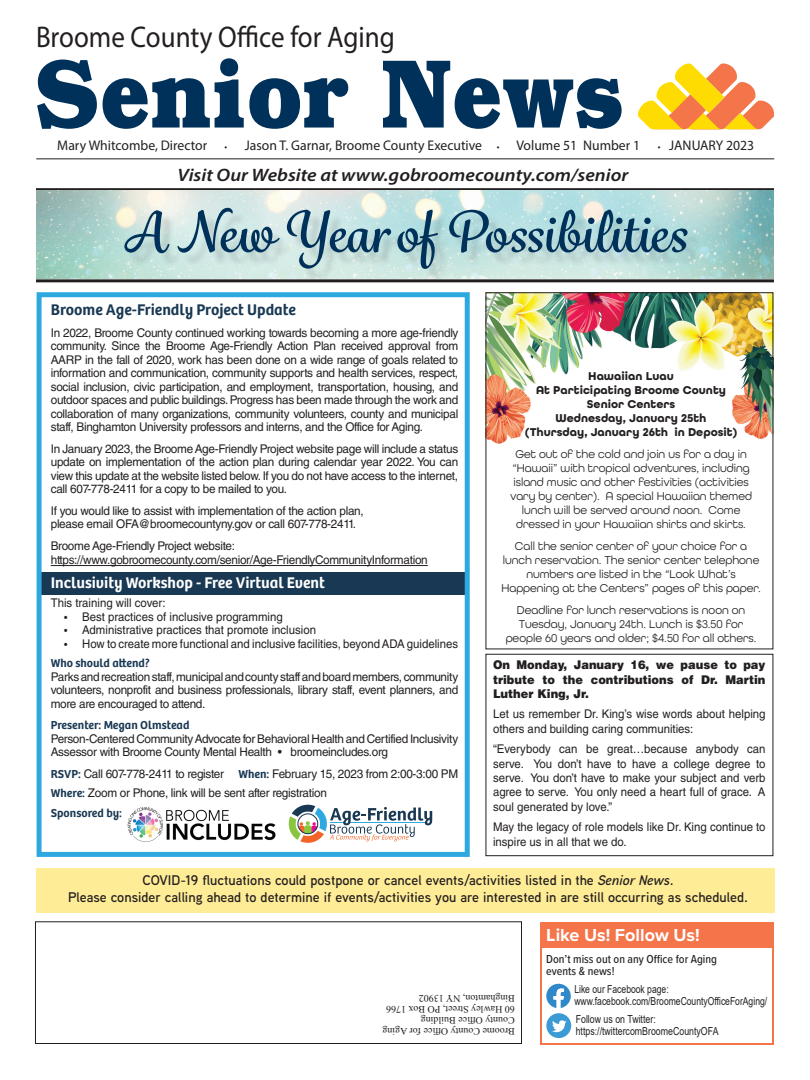
<style>
.page{position:relative;width:810px;height:1080px;background:#fff}
.page>*{position:absolute;margin:0;border:0;box-sizing:border-box;transform-origin:0 0}
.body{font:700 55px "Grafolita Script";color:#00315a}
.t1{font:30px "Myriad Pro";color:#231f20;scale:.9 1}
.t2{font:italic 600 18px "Myriad Pro";color:#231f20;scale:1.1 1}
.No_Spacing{font:700 18px "Proxima Nova";color:#fff}
.body-2{font:600 16px "Bree";color:#fff}
.body-3{font:600 16px "Bree";color:#193853}
.body-4{font:600 14px "Aaux Next";color:#231f20}
.t3{font:14px "Myriad Pro";color:#231f20}
.t4{font:14px "Times New Roman";color:#231f20}
.t5{font:13px "Times New Roman";color:#231f20}
.body-5{font:12px/13.5px "Helvetica LT Std";letter-spacing:-.025em;color:#231f20;text-align:justify}
.body-6{font:12px/14px "All Round Gothic";color:#231f20;text-align:center;scale:.95 1}
.body-7{font:12px/14.4px "Helvetica LT Std";color:#231f20;scale:.95 1}
.body-8{font:12px/14.4px "Helvetica LT Std";letter-spacing:-.025em;color:#231f20;text-align:justify;scale:.95 1}
.body-9{font:700 12px "All Round Gothic";color:#231f20}
.body-10{font:900 12px/14.4px "Helvetica LT Std";color:#231f20;text-align:justify;scale:.95 1}
.body-11{font:600 12px "Bree";color:#193853}
.No_Spacing-2{font:500 12px "Proxima Nova Cond";color:#231f20}
.No_Spacing-3{font:11px "Arial";color:#231f20;scale:.78 1}
.No_Spacing-4{font:11px "Arial";color:#231f20;scale:.8 1}
.t6{font:10px "Times New Roman";color:#231f20}
.s1{font-size:10px}
.s2{font-family:"Bree";font-weight:600;color:#193853}
.s3{font-style:italic}
</style>
<div class="page">
<hr style="left:36px;top:158px;width:738px;height:1px;background:#231f20">
<hr style="left:36px;top:188px;width:738px;height:3px;background:#231f20">
<hr style="left:36px;top:279px;width:738px;height:3px;background:#231f20">
<div style="left:36px;top:868px;width:738px;height:45px;background:#ffec96"></div>
<svg style="left:37px;top:58px;width:585px;height:71px"></svg>
<div style="left:42px;top:572px;width:427px;height:22px;background:#193853"></div>
<svg style="left:638px;top:64px;width:136px;height:65px"></svg>
<div style="left:35px;top:921px;width:487px;height:123px;border:1px solid #231f20"></div>
<svg style="left:546px;top:984px;width:25px;height:24px"></svg>
<div style="left:546px;top:1013px;width:25px;height:25px;background:#3c9bd5;border-radius:50%"></div>
<svg style="left:552px;top:1020px;width:15px;height:12px"></svg>
<div style="left:541px;top:922px;width:233px;height:26px;background:#f37549"></div>
<div style="left:540px;top:922px;width:234px;height:123px;border:2px solid #f37549"></div>
<img style="left:36px;top:191px;width:738px;height:88px">
<div style="left:128px;top:212px;width:574px;height:71px;background:#231f20;opacity:.15"></div>
<hr style="left:51px;top:565px;width:377px;height:1px;background:#231f20">
<img style="left:487px;top:294px;width:284px;height:150px">
<div style="left:485px;top:292px;width:288px;height:357px;border:1px solid #231f20"></div>
<div style="left:485px;top:654px;width:288px;height:202px;border:1px solid #231f20"></div>
<div style="left:37px;top:292px;width:433px;height:565px;border:5px solid #2ea9e0"></div>
<svg style="left:288px;top:804px;width:144px;height:39px"></svg>
<div style="left:297px;top:813px;width:21px;height:21px;border:1px solid #193853;border-radius:50%"></div>
<img style="left:127px;top:807px;width:149px;height:35px">
<p class="t5" style="left:36px;top:23px;width:71px">January 2023</p>
<p class="t4" style="left:365px;top:20px;width:73px">Senior News</p>
<p class="t1" style="left:36px;top:19px;width:400px">Broome County Office for Aging</p>
<p class="t3" style="left:57px;top:137px;width:698px">Mary Whitcombe, Director <span class="s1">•</span> Jason T. Garnar, Broome County Executive <span class="s1">•</span> Volume 51 Number 1 <span class="s1">•</span> JANUARY 2023</p>
<p class="t2" style="left:178px;top:164px;width:411px">Visit Our Website at www.gobroomecounty.com/senior</p>
<p class="body" style="left:123px;top:195px;width:565px">A New Year of Possibilities</p>
<p class="body-3" style="left:51px;top:301px;width:247px">Broome Age-Friendly Project Update</p>
<p class="body-5" style="left:51px;top:326px;width:409px">In 2022, Broome County continued working towards becoming a more age-friendly community. Since the Broome Age-Friendly Action Plan received approval from AARP in the fall of 2020, work has been done on a wide range of goals related to information and communication, community supports and health services, respect, social inclusion, civic participation, and employment, transportation, housing, and outdoor spaces and public buildings. Progress has been made through the work and collaboration of many organizations, community volunteers, county and municipal staff, Binghamton University professors and interns, and the Office for Aging.</p>
<p class="body-5" style="left:51px;top:442px;width:409px">In January 2023, the Broome Age-Friendly Project website page will include a status update on implementation of the action plan during calendar year 2022. You can view this update at the website listed below. If you do not have access to the internet, call 607-778-2411 for a copy to be mailed to you.</p>
<p class="body-5" style="left:51px;top:504px;width:315px">If you would like to assist with implementation of the action plan,</p>
<p class="body-5" style="left:51px;top:517px;width:307px">please email OFA@broomecountyny.gov or call 607-778-2411.</p>
<p class="body-5" style="left:51px;top:539px;width:186px">Broome Age-Friendly Project website:</p>
<p class="body-5" style="left:51px;top:553px;width:379px">https://www.gobroomecounty.com/senior/Age-FriendlyCommunityInformation</p>
<p class="body-9" style="left:588px;top:369px;width:87px">Hawaiian Luau</p>
<p class="body-9" style="left:536px;top:383px;width:191px">At Participating Broome County</p>
<p class="body-9" style="left:587px;top:397px;width:90px">Senior Centers</p>
<p class="body-9" style="left:556px;top:411px;width:152px">Wednesday, January 25th</p>
<p class="body-9" style="left:525px;top:425px;width:214px">(Thursday, January 26th in Deposit)</p>
<p class="body-6" style="left:510px;top:447px;width:256px">Get out of the cold and join us for a day in “Hawaii” with tropical adventures, including island music and other festivities (activities vary by center). A special Hawaiian themed lunch will be served around noon. Come dressed in your Hawaiian shirts and skirts.</p>
<p class="body-6" style="left:501px;top:539px;width:274px">Call the senior center of your choice for a lunch reservation. The senior center telephone numbers are listed in the “Look What’s Happening at the Centers” pages of this paper.</p>
<p class="body-6" style="left:506px;top:603px;width:265px">Deadline for lunch reservations is noon on<br>Tuesday, January 24th. Lunch is $3.50 for people 60 years and older; $4.50 for all others.</p>
<p class="body-2" style="left:51px;top:573px;width:276px">Inclusivity Workshop - Free Virtual Event</p>
<p class="body-7" style="left:51px;top:596px;width:123px">This training will cover:</p>
<p class="body-7" style="left:64px;top:609px;width:232px"><span class="s1">•</span> Best practices of inclusive programming</p>
<p class="body-7" style="left:64px;top:623px;width:267px"><span class="s1">•</span> Administrative practices that promote inclusion</p>
<p class="body-7" style="left:64px;top:636px;width:416px"><span class="s1">•</span> How to create more functional and inclusive facilities, beyond ADA guidelines</p>
<p class="body-11" style="left:51px;top:656px;width:100px">Who should attend?</p>
<p class="body-5" style="left:51px;top:670px;width:409px">Parks and recreation staff, municipal and county staff and board members, community volunteers, nonprofit and business professionals, library staff, event planners, and more are encouraged to attend.</p>
<p class="body-11" style="left:51px;top:718px;width:140px">Presenter: Megan Olmstead</p>
<p class="body-5" style="left:51px;top:732px;width:409px">Person-Centered Community Advocate for Behavioral Health and Certified Inclusivity<br>Assessor with Broome County Mental Health • broomeincludes.org</p>
<p class="body-5" style="left:51px;top:767px;width:409px"><span class="s2">RSVP:</span> Call 607-778-2411 to register <span class="s2">When:</span> February 15, 2023 from 2:00-3:00 PM</p>
<p class="body-5" style="left:51px;top:786px;width:278px"><span class="s2">Where:</span> Zoom or Phone, link will be sent after registration</p>
<p class="body-11" style="left:51px;top:806px;width:73px">Sponsored by:</p>
<p class="body-10" style="left:493px;top:657px;width:288px">On Monday, January 16, we pause to pay tribute to the contributions of Dr. Martin Luther King, Jr.</p>
<p class="body-7" style="left:493px;top:707px;width:288px">Let us remember Dr. King’s wise words about helping others and building caring communities:</p>
<p class="body-8" style="left:493px;top:742px;width:288px">“Everybody can be great…because anybody can serve. You don’t have to have a college degree to serve. You don’t have to make your subject and verb agree to serve. You only need a heart full of grace. A soul generated by love.”</p>
<p class="body-7" style="left:493px;top:820px;width:288px">May the legacy of role models like Dr. King continue to inspire us in all that we do.</p>
<p class="body-4" style="left:142px;top:871px;width:533px">COVID-19 fluctuations could postpone or cancel events/activities listed in the <span class="s3">Senior News</span>.</p>
<p class="body-4" style="left:68px;top:888px;width:682px">Please consider calling ahead to determine if events/activities you are interested in are still occurring as scheduled.</p>
<p class="t6" style="left:515px;top:1005px;width:98px;rotate:-180deg">Binghamton, NY 13902</p>
<p class="t6" style="left:515px;top:1016px;width:130px;rotate:-180deg">60 Hawley Street, PO Box 1766</p>
<p class="t6" style="left:515px;top:1027px;width:96px;rotate:-180deg">County Office Building</p>
<p class="t6" style="left:515px;top:1038px;width:134px;rotate:-180deg">Broome County Office for Aging</p>
<p class="No_Spacing" style="left:546px;top:922px;width:155px">Like Us! Follow Us!</p>
<p class="No_Spacing-2" style="left:546px;top:950px;width:172px">Don’t miss out on any Office for Aging</p>
<p class="No_Spacing-2" style="left:546px;top:962px;width:70px">events &amp; news!</p>
<p class="No_Spacing-3" style="left:574px;top:982px;width:123px">Like our Facebook page:</p>
<p class="No_Spacing-3" style="left:574px;top:994px;width:249px">www.facebook.com/BroomeCountyOfficeForAging/</p>
<p class="No_Spacing-4" style="left:576px;top:1011px;width:102px">Follow us on Twitter:</p>
<p class="No_Spacing-4" style="left:576px;top:1023px;width:180px">https://twittercomBroomeCountyOFA</p>
</div>
